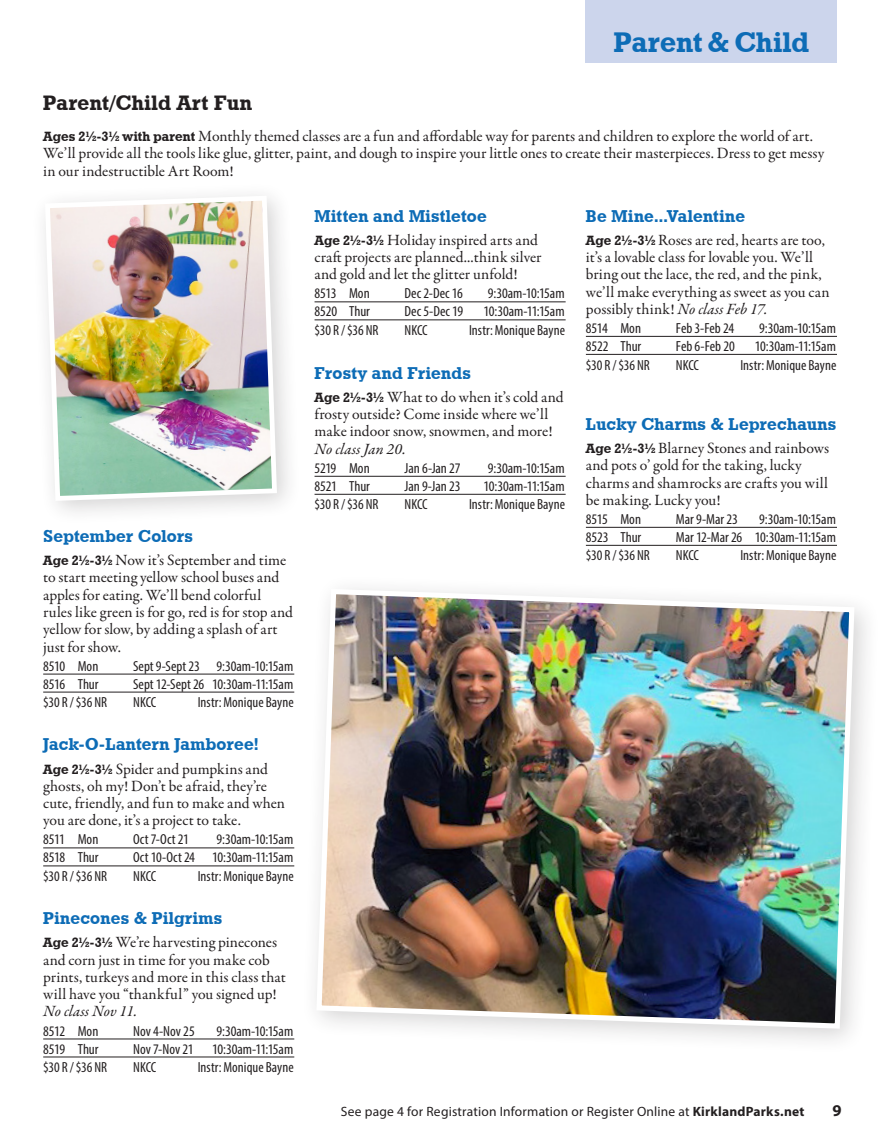
<style>
.page{position:relative;width:891px;height:1148px;background:#fff}
.page>*{position:absolute;margin:0;border:0;box-sizing:border-box;transform-origin:0 0}
.t1{font:28.5px "Geometric Slab 712 BT Bold A";letter-spacing:.005em;color:#0d6cb6}
.SUBSECTION_HEADER{font:21px "Geometric Slab 712 BT Bold A";letter-spacing:.025em;color:#231f20}
.CLASS_TITLE{font:17.25px "Geometric Slab 712 BT Bold A";letter-spacing:.015em;color:#0d6cb6}
.t2{font:700 16.5px "Myriad Pro";color:#231f20}
.CLASS_AGE{font:15.75px/17.2px "Garamond Premr Pro";color:#231f20}
.CLASS_INFO{font:condensed 14.7px "Myriad Pro";letter-spacing:-.005em;color:#231f20}
.CLASS_LOC_INSTR{font:condensed 14.7px "Myriad Pro";letter-spacing:.005em;color:#231f20}
.t3{font:13.5px "Myriad Pro";letter-spacing:.015em;color:#231f20}
.s1{font-family:"Geometric Slab 712 BT Bold A";font-size:13.5px}
.s2{font-style:italic}
.s3{font-weight:700}
</style>
<div class="page">
<div style="left:586px;top:0;width:251px;height:62px;background:#ccd5ec"></div>
<hr style="left:43px;top:674px;width:251px;height:1px;background:#231f20">
<hr style="left:43px;top:692px;width:251px;height:1px;background:#231f20">
<div style="left:30px;top:181px;width:272px;height:344px;background:#231f20;opacity:.2"></div>
<img style="left:43px;top:193px;width:236px;height:310px">
<hr style="left:586px;top:336px;width:251px;height:1px;background:#231f20">
<hr style="left:586px;top:354px;width:251px;height:1px;background:#231f20">
<hr style="left:315px;top:476px;width:251px;height:1px;background:#231f20">
<hr style="left:315px;top:494px;width:251px;height:1px;background:#231f20">
<hr style="left:43px;top:847px;width:251px;height:1px;background:#231f20">
<hr style="left:43px;top:865px;width:251px;height:1px;background:#231f20">
<hr style="left:586px;top:527px;width:251px;height:1px;background:#231f20">
<hr style="left:586px;top:545px;width:251px;height:1px;background:#231f20">
<hr style="left:315px;top:301px;width:251px;height:1px;background:#231f20">
<hr style="left:315px;top:319px;width:251px;height:1px;background:#231f20">
<hr style="left:43px;top:1038px;width:251px;height:1px;background:#231f20">
<hr style="left:43px;top:1056px;width:251px;height:1px;background:#231f20">
<img style="left:315px;top:588px;width:542px;height:443px">
<h1 class="t1" style="left:614px;top:25px;width:197px">Parent &amp; Child</h1>
<p class="SUBSECTION_HEADER" style="left:43px;top:90px;width:210px">Parent/Child Art Fun</p>
<p class="CLASS_AGE" style="left:43px;top:128px;width:783px"><span class="s1">Ages 2½-3½ with parent</span> Monthly themed classes are a fun and affordable way for parents and children to explore the world of art.<br>We’ll provide all the tools like glue, glitter, paint, and dough to inspire your little ones to create their masterpieces. Dress to get messy in our indestructible Art Room!</p>
<p class="CLASS_TITLE" style="left:43px;top:525px;width:151px">September Colors</p>
<p class="CLASS_AGE" style="left:43px;top:552px;width:251px"><span class="s1">Age 2½-3½</span> Now it’s September and time to start meeting yellow school buses and apples for eating. We’ll bend colorful rules like green is for go, red is for stop and yellow for slow, by adding a splash of art just for show.</p>
<p class="CLASS_INFO" style="left:43px;top:657px;width:57px">8510 Mon</p>
<p class="CLASS_INFO" style="left:133px;top:657px;width:162px">Sept 9-Sept 23 9:30am-10:15am</p>
<p class="CLASS_INFO" style="left:43px;top:675px;width:57px">8516 Thur</p>
<p class="CLASS_INFO" style="left:133px;top:675px;width:162px">Sept 12-Sept 26 10:30am-11:15am</p>
<p class="CLASS_LOC_INSTR" style="left:43px;top:693px;width:65px">$30 R / $36 NR</p>
<p class="CLASS_LOC_INSTR" style="left:133px;top:693px;width:25px">NKCC</p>
<p class="CLASS_LOC_INSTR" style="left:198px;top:693px;width:98px">Instr: Monique Bayne</p>
<p class="CLASS_TITLE" style="left:43px;top:733px;width:217px">Jack-O-Lantern Jamboree!</p>
<p class="CLASS_AGE" style="left:43px;top:760px;width:243px"><span class="s1">Age 2½-3½</span> Spider and pumpkins and ghosts, oh my! Don’t be afraid, they’re cute, friendly, and fun to make and when you are done, it’s a project to take.</p>
<p class="CLASS_INFO" style="left:43px;top:830px;width:57px">8511 Mon</p>
<p class="CLASS_INFO" style="left:133px;top:830px;width:57px">Oct 7-Oct 21</p>
<p class="CLASS_INFO" style="left:217px;top:830px;width:78px">9:30am-10:15am</p>
<p class="CLASS_INFO" style="left:43px;top:848px;width:57px">8518 Thur</p>
<p class="CLASS_INFO" style="left:133px;top:848px;width:162px">Oct 10-Oct 24 10:30am-11:15am</p>
<p class="CLASS_LOC_INSTR" style="left:43px;top:867px;width:65px">$30 R / $36 NR</p>
<p class="CLASS_LOC_INSTR" style="left:133px;top:867px;width:25px">NKCC</p>
<p class="CLASS_LOC_INSTR" style="left:198px;top:867px;width:98px">Instr: Monique Bayne</p>
<p class="CLASS_TITLE" style="left:43px;top:907px;width:181px">Pinecones &amp; Pilgrims</p>
<p class="CLASS_AGE" style="left:43px;top:934px;width:244px"><span class="s1">Age 2½-3½</span> We’re harvesting pinecones and corn just in time for you make cob prints, turkeys and more in this class that will have you “thankful” you signed up!<br><span class="s2">No class Nov 11.</span></p>
<p class="CLASS_INFO" style="left:43px;top:1021px;width:57px">8512 Mon</p>
<p class="CLASS_INFO" style="left:133px;top:1021px;width:63px">Nov 4-Nov 25</p>
<p class="CLASS_INFO" style="left:217px;top:1021px;width:78px">9:30am-10:15am</p>
<p class="CLASS_INFO" style="left:43px;top:1039px;width:57px">8519 Thur</p>
<p class="CLASS_INFO" style="left:133px;top:1039px;width:62px">Nov 7-Nov 21</p>
<p class="CLASS_INFO" style="left:212px;top:1039px;width:83px">10:30am-11:15am</p>
<p class="CLASS_LOC_INSTR" style="left:43px;top:1058px;width:65px">$30 R / $36 NR</p>
<p class="CLASS_LOC_INSTR" style="left:133px;top:1058px;width:25px">NKCC</p>
<p class="CLASS_LOC_INSTR" style="left:198px;top:1058px;width:98px">Instr: Monique Bayne</p>
<p class="CLASS_TITLE" style="left:315px;top:205px;width:174px">Mitten and Mistletoe</p>
<p class="CLASS_AGE" style="left:315px;top:231px;width:229px"><span class="s1">Age 2½-3½</span> Holiday inspired arts and craft projects are planned...think silver and gold and let the glitter unfold!</p>
<p class="CLASS_INFO" style="left:315px;top:285px;width:57px">8513 Mon</p>
<p class="CLASS_INFO" style="left:405px;top:285px;width:60px">Dec 2-Dec 16</p>
<p class="CLASS_INFO" style="left:488px;top:285px;width:78px">9:30am-10:15am</p>
<p class="CLASS_INFO" style="left:315px;top:303px;width:57px">8520 Thur</p>
<p class="CLASS_INFO" style="left:405px;top:303px;width:60px">Dec 5-Dec 19</p>
<p class="CLASS_INFO" style="left:484px;top:303px;width:83px">10:30am-11:15am</p>
<p class="CLASS_LOC_INSTR" style="left:315px;top:321px;width:65px">$30 R / $36 NR</p>
<p class="CLASS_LOC_INSTR" style="left:405px;top:321px;width:25px">NKCC</p>
<p class="CLASS_LOC_INSTR" style="left:469px;top:321px;width:98px">Instr: Monique Bayne</p>
<p class="CLASS_TITLE" style="left:315px;top:362px;width:158px">Frosty and Friends</p>
<p class="CLASS_AGE" style="left:315px;top:389px;width:251px"><span class="s1">Age 2½-3½</span> What to do when it’s cold and frosty outside? Come inside where we’ll make indoor snow, snowmen, and more!<br><span class="s2">No class Jan 20.</span></p>
<p class="CLASS_INFO" style="left:315px;top:459px;width:57px">5219 Mon</p>
<p class="CLASS_INFO" style="left:405px;top:459px;width:57px">Jan 6-Jan 27</p>
<p class="CLASS_INFO" style="left:488px;top:459px;width:78px">9:30am-10:15am</p>
<p class="CLASS_INFO" style="left:315px;top:477px;width:57px">8521 Thur</p>
<p class="CLASS_INFO" style="left:405px;top:477px;width:58px">Jan 9-Jan 23</p>
<p class="CLASS_INFO" style="left:484px;top:477px;width:83px">10:30am-11:15am</p>
<p class="CLASS_LOC_INSTR" style="left:315px;top:495px;width:65px">$30 R / $36 NR</p>
<p class="CLASS_LOC_INSTR" style="left:405px;top:495px;width:25px">NKCC</p>
<p class="CLASS_LOC_INSTR" style="left:469px;top:495px;width:98px">Instr: Monique Bayne</p>
<p class="CLASS_TITLE" style="left:586px;top:205px;width:161px">Be Mine... Valentine</p>
<p class="CLASS_AGE" style="left:586px;top:231px;width:245px"><span class="s1">Age 2½-3½</span> Roses are red, hearts are too, it’s a lovable class for lovable you. We’ll bring out the lace, the red, and the pink, we’ll make everything as sweet as you can possibly think! <span class="s2">No class Feb 17.</span></p>
<p class="CLASS_INFO" style="left:586px;top:319px;width:57px">8514 Mon</p>
<p class="CLASS_INFO" style="left:676px;top:319px;width:60px">Feb 3-Feb 24</p>
<p class="CLASS_INFO" style="left:759px;top:319px;width:78px">9:30am-10:15am</p>
<p class="CLASS_INFO" style="left:586px;top:337px;width:57px">8522 Thur</p>
<p class="CLASS_INFO" style="left:676px;top:337px;width:60px">Feb 6-Feb 20</p>
<p class="CLASS_INFO" style="left:755px;top:337px;width:83px">10:30am-11:15am</p>
<p class="CLASS_LOC_INSTR" style="left:586px;top:356px;width:65px">$30 R / $36 NR</p>
<p class="CLASS_LOC_INSTR" style="left:676px;top:356px;width:25px">NKCC</p>
<p class="CLASS_LOC_INSTR" style="left:740px;top:356px;width:98px">Instr: Monique Bayne</p>
<p class="CLASS_TITLE" style="left:586px;top:413px;width:252px">Lucky Charms &amp; Leprechauns</p>
<p class="CLASS_AGE" style="left:586px;top:440px;width:245px"><span class="s1">Age 2½-3½</span> Blarney Stones and rainbows and pots o’ gold for the taking, lucky charms and shamrocks are crafts you will be making. Lucky you!</p>
<p class="CLASS_INFO" style="left:586px;top:510px;width:57px">8515 Mon</p>
<p class="CLASS_INFO" style="left:676px;top:510px;width:64px">Mar 9-Mar 23</p>
<p class="CLASS_INFO" style="left:759px;top:510px;width:78px">9:30am-10:15am</p>
<p class="CLASS_INFO" style="left:586px;top:528px;width:57px">8523 Thur</p>
<p class="CLASS_INFO" style="left:676px;top:528px;width:162px">Mar 12-Mar 26 10:30am-11:15am</p>
<p class="CLASS_LOC_INSTR" style="left:586px;top:547px;width:65px">$30 R / $36 NR</p>
<p class="CLASS_LOC_INSTR" style="left:676px;top:547px;width:25px">NKCC</p>
<p class="CLASS_LOC_INSTR" style="left:740px;top:547px;width:98px">Instr: Monique Bayne</p>
<p class="t3" style="left:341px;top:1103px;width:465px">See page 4 for Registration Information or Register Online at <span class="s3">KirklandParks.net</span></p>
<p class="t2" style="left:832px;top:1100px;width:11px">9</p>
</div>
